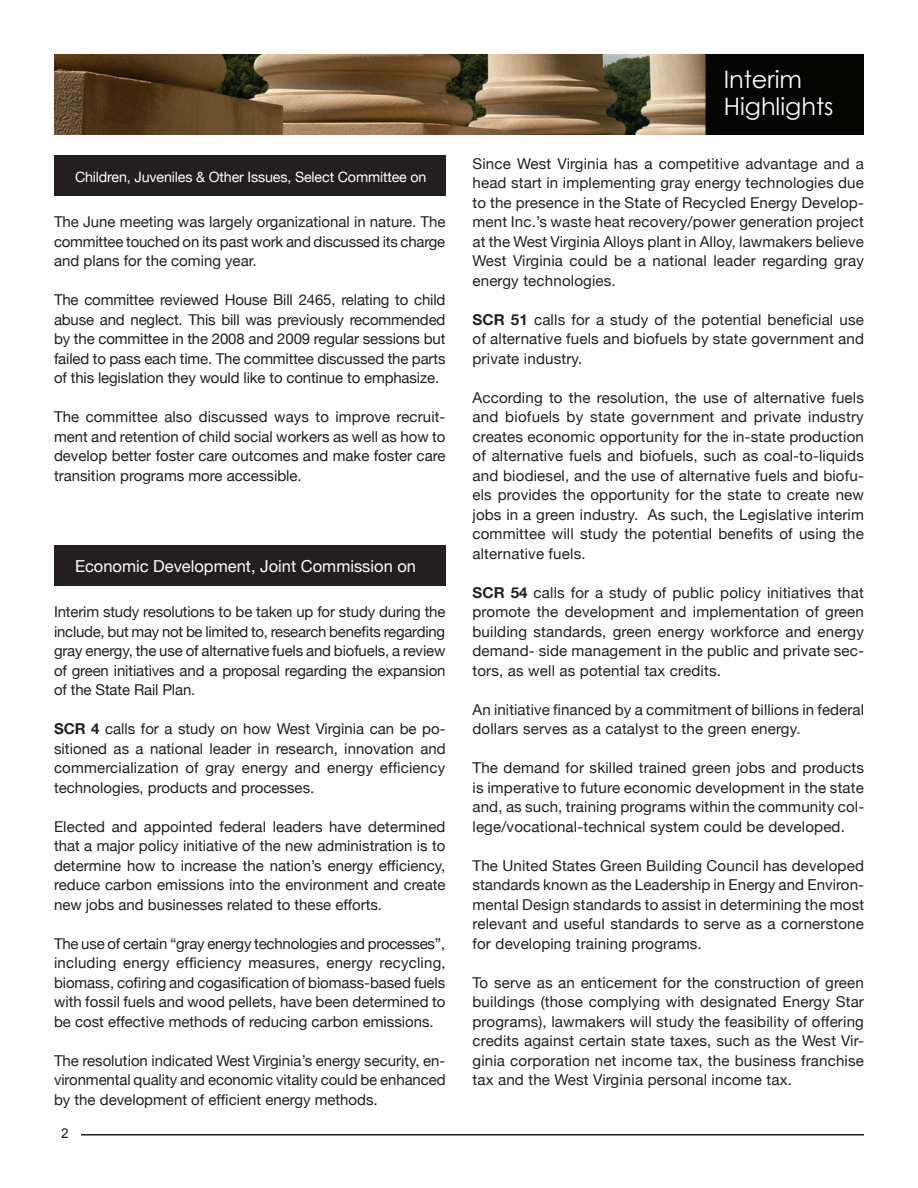
<style>
.page{position:relative;width:918px;height:1188px;background:#fff}
.page>*{position:absolute;margin:0;border:0;box-sizing:border-box;transform-origin:0 0}
.t1{font:24px/27px "Century Gothic";color:#fff}
.t2{font:16.5px "Helvetica Neue";color:#fff}
.t3{font:15px/19.5px "Helvetica Neue";letter-spacing:.005em;color:#231f20;text-align:justify}
.t4{font:14.25px "Helvetica Neue";letter-spacing:-.01em;color:#fff}
.t5{font:13.5px "Arial";color:#231f20}
.s1{font-weight:700}
</style>
<div class="page">
<hr style="left:81px;top:1134px;width:783px;height:2px;background:#231f20">
<img style="left:54px;top:54px;width:810px;height:81px">
<div style="left:54px;top:155px;width:392px;height:41px;background:#231f20"></div>
<div style="left:54px;top:545px;width:392px;height:41px;background:#231f20"></div>
<p class="t4" style="left:75px;top:168px;width:353px">Children, Juveniles &amp; Other Issues, Select Committee on</p>
<p class="t3" style="left:54px;top:212px;width:393px">The June meeting was largely organizational in nature. The committee touched on its past work and discussed its charge and plans for the coming year.</p>
<p class="t3" style="left:54px;top:290px;width:393px">The committee reviewed House Bill 2465, relating to child abuse and neglect. This bill was previously recommended by the committee in the 2008 and 2009 regular sessions but failed to pass each time. The committee discussed the parts of this legislation they would like to continue to emphasize.</p>
<p class="t3" style="left:54px;top:407px;width:393px">The committee also discussed ways to improve recruit&shy;ment and retention of child social workers as well as how to develop better foster care outcomes and make foster care transition programs more accessible.</p>
<p class="t2" style="left:75px;top:556px;width:343px">Economic Development, Joint Commission on</p>
<p class="t3" style="left:54px;top:602px;width:393px">Interim study resolutions to be taken up for study during the include, but may not be limited to, research benefits regarding gray energy, the use of alternative fuels and biofuels, a review of green initiatives and a proposal regarding the expansion of the State Rail Plan.</p>
<p class="t3" style="left:54px;top:719px;width:393px"><span class="s1">SCR 4</span> calls for a study on how West Virginia can be po&shy;sitioned as a national leader in research, innovation and commercialization of gray energy and energy efficiency technologies, products and processes.</p>
<p class="t3" style="left:54px;top:816px;width:393px">Elected and appointed federal leaders have determined that a major policy initiative of the new administration is to determine how to increase the nation’s energy efficiency, reduce carbon emissions into the environment and create new jobs and businesses related to these efforts.</p>
<p class="t3" style="left:54px;top:933px;width:393px">The use of certain “gray energy technologies and processes”, including energy efficiency measures, energy recycling, biomass, cofiring and cogasification of biomass-based fuels with fossil fuels and wood pellets, have been determined to be cost effective methods of reducing carbon emissions.</p>
<p class="t3" style="left:54px;top:1050px;width:393px">The resolution indicated West Virginia’s energy security, en&shy;vironmental quality and economic vitality could be enhanced by the development of efficient energy methods.</p>
<p class="t5" style="left:61px;top:1125px;width:9px">2</p>
<h1 class="t1" style="left:724px;top:65px;width:111px">Interim<br>Highlights</h1>
<p class="t3" style="left:472px;top:153px;width:393px">Since West Virginia has a competitive advantage and a head start in implementing gray energy technologies due to the presence in the State of Recycled Energy Develop&shy;ment Inc.’s waste heat recovery/power generation project at the West Virginia Alloys plant in Alloy, lawmakers believe West Virginia could be a national leader regarding gray energy technologies.</p>
<p class="t3" style="left:472px;top:309px;width:393px"><span class="s1">SCR 51</span> calls for a study of the potential beneficial use of alternative fuels and biofuels by state government and private industry.</p>
<p class="t3" style="left:472px;top:387px;width:393px">According to the resolution, the use of alternative fuels and biofuels by state government and private industry creates economic opportunity for the in-state production of alternative fuels and biofuels, such as coal-to-liquids and biodiesel, and the use of alternative fuels and biofu&shy;els provides the opportunity for the state to create new jobs in a green industry. As such, the Legislative interim committee will study the potential benefits of using the alternative fuels.</p>
<p class="t3" style="left:472px;top:582px;width:393px"><span class="s1">SCR 54</span> calls for a study of public policy initiatives that promote the development and implementation of green building standards, green energy workforce and energy demand- side management in the public and private sec&shy;tors, as well as potential tax credits.</p>
<p class="t3" style="left:472px;top:699px;width:393px">An initiative financed by a commitment of billions in federal dollars serves as a catalyst to the green energy.</p>
<p class="t3" style="left:472px;top:758px;width:393px">The demand for skilled trained green jobs and products is imperative to future economic development in the state and, as such, training programs within the community col&shy;lege/vocational-technical system could be developed.</p>
<p class="t3" style="left:472px;top:855px;width:393px">The United States Green Building Council has developed standards known as the Leadership in Energy and Environ&shy;mental Design standards to assist in determining the most relevant and useful standards to serve as a cornerstone for developing training programs.</p>
<p class="t3" style="left:472px;top:972px;width:393px">To serve as an enticement for the construction of green buildings (those complying with designated Energy Star programs), lawmakers will study the feasibility of offering credits against certain state taxes, such as the West Vir&shy;ginia corporation net income tax, the business franchise tax and the West Virginia personal income tax.</p>
</div>
